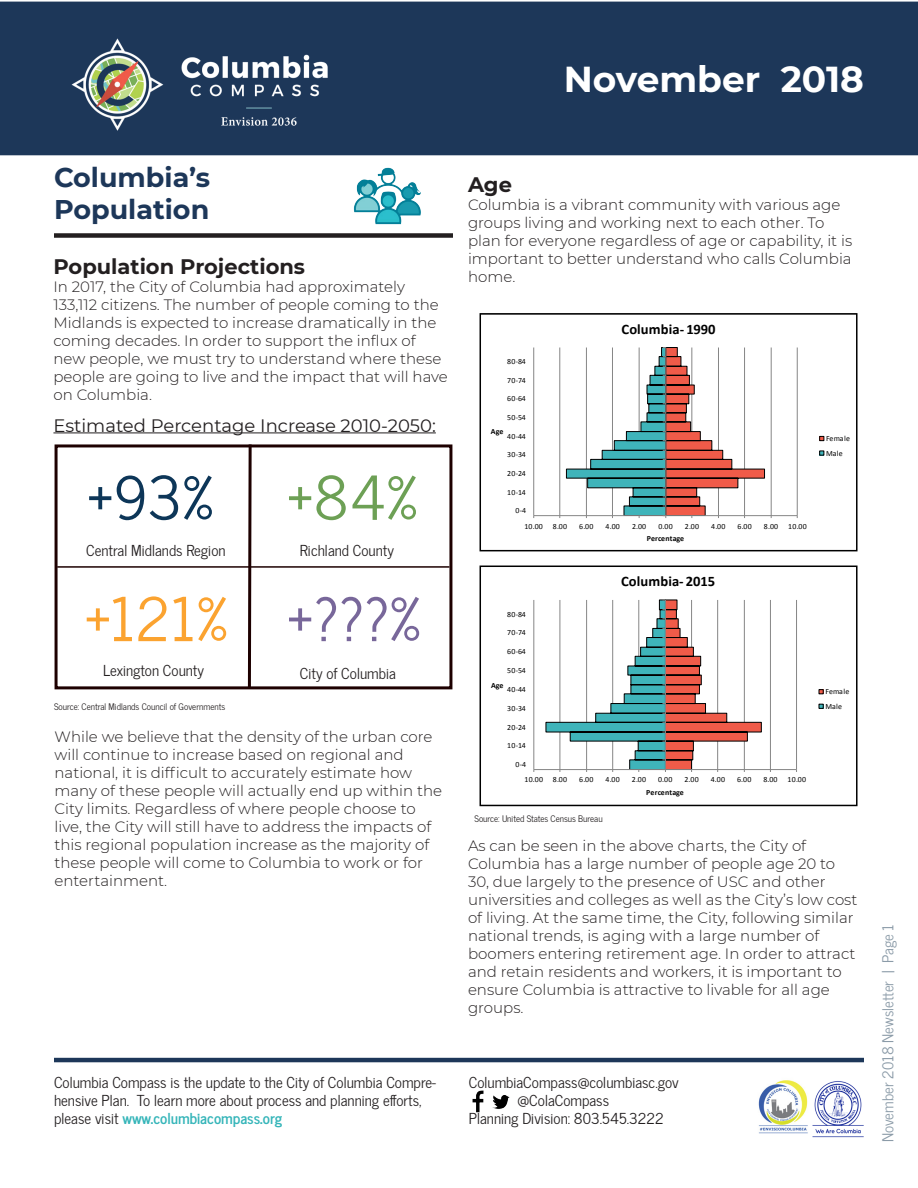
<style>
.page{position:relative;width:918px;height:1188px;background:#fff}
.page>*{position:absolute;margin:0;border:0;box-sizing:border-box;transform-origin:0 0}
.t1{font:60px "News Cycle";color:#fba330}
.t2{font:60px "News Cycle";color:#78679a}
.t3{font:60px "News Cycle";color:#0d3658}
.t4{font:60px "News Cycle";color:#6da055}
.t5{font:700 36px "Montserrat";color:#fff}
.t6{font:700 27px "Montserrat";color:#1d3759}
.t7{font:700 21px "Montserrat";color:#231f20}
.t8{font:18px "Montserrat";color:#231f20}
.t9{font:300 15px/18px "Montserrat";color:#231f20}
.t10{font:15px/18px "News Cycle";color:#231f20}
.t11{font:15px "News Cycle";color:#8b9ba8}
.t12{font:700 14.55px "Calibri";letter-spacing:.005em;color:#000}
.t13{font:9px "News Cycle";color:#231f20}
.t14{font:7.8px "Calibri";letter-spacing:.03em;color:#000}
.t15{font:700 7.8px "Calibri";letter-spacing:.005em;color:#000}
.t16{font:7.8px/14.5px "Calibri";color:#000}
.s1{font-weight:700;color:#35b5b9}
</style>
<div class="page">
<img style="left:812px;top:1081px;width:52px;height:57px">
<img style="left:758px;top:1080px;width:50px;height:54px">
<div style="left:1px;top:2px;width:916px;height:153px;background:#1d3759"></div>
<img style="left:71px;top:38px;width:257px;height:93px">
<hr style="left:54px;top:1058px;width:810px;height:4px;background:#1d3759">
<div style="left:54px;top:233px;width:399px;height:5px;background:#231f20"></div>
<img style="left:472px;top:1091px;width:38px;height:21px">
<img style="left:334px;top:155px;width:108px;height:79px">
<div style="left:55px;top:444px;width:397px;height:245px;border:3px solid #1d0000"></div>
<svg style="left:246px;top:444px;width:7px;height:246px"></svg>
<hr style="left:57px;top:566px;width:392px;height:2px;background:#1d0000">
<hr style="left:53px;top:432px;width:383px;height:1px;background:#231f20">
<svg style="left:533px;top:347px;width:292px;height:171px"></svg>
<div style="left:480px;top:313px;width:378px;height:238px;border:2px solid #000"></div>
<svg style="left:533px;top:599px;width:291px;height:173px"></svg>
<div style="left:480px;top:566px;width:378px;height:240px;border:2px solid #000"></div>
<p class="t5" style="left:564px;top:53px;width:302px">November 2018</p>
<p class="t6" style="left:54px;top:158px;width:158px">Columbia’s</p>
<p class="t6" style="left:54px;top:190px;width:157px">Population</p>
<p class="t7" style="left:53px;top:251px;width:253px">Population Projections</p>
<p class="t9" style="left:53px;top:277px;width:396px">In 2017, the City of Columbia had approximately 133,112 citizens. The number of people coming to the Midlands is expected to increase dramatically in the coming decades. In order to support the influx of new people, we must try to understand where these people are going to live and the impact that will have on Columbia.</p>
<p class="t8" style="left:53px;top:413px;width:384px">Estimated Percentage Increase 2010-2050:</p>
<p class="t3" style="left:87px;top:446px;width:128px">+93%</p>
<p class="t4" style="left:287px;top:446px;width:132px">+84%</p>
<p class="t10" style="left:86px;top:541px;width:141px">Central Midlands Region</p>
<p class="t10" style="left:300px;top:541px;width:96px">Richland County</p>
<p class="t1" style="left:85px;top:568px;width:145px">+121%</p>
<p class="t2" style="left:287px;top:568px;width:135px">+???%</p>
<p class="t10" style="left:103px;top:660px;width:102px">Lexington County</p>
<p class="t10" style="left:300px;top:664px;width:97px">City of Columbia</p>
<p class="t13" style="left:54px;top:699px;width:173px">Source: Central Midlands Council of Governments</p>
<p class="t9" style="left:55px;top:727px;width:389px">While we believe that the density of the urban core will continue to increase based on regional and national, it is difficult to accurately estimate how many of these people will actually end up within the City limits. Regardless of where people choose to live, the City will still have to address the impacts of this regional population increase as the majority of these people will come to Columbia to work or for entertainment.</p>
<p class="t7" style="left:468px;top:169px;width:45px">Age</p>
<p class="t9" style="left:468px;top:195px;width:386px">Columbia is a vibrant community with various age groups living and working next to each other. To plan for everyone regardless of age or capability, it is important to better understand who calls Columbia home.</p>
<p class="t14" style="left:507px;top:356px;width:20px">80-84</p>
<p class="t14" style="left:507px;top:375px;width:20px">70-74</p>
<p class="t14" style="left:507px;top:394px;width:20px">60-64</p>
<p class="t14" style="left:507px;top:412px;width:20px">50-54</p>
<p class="t15" style="left:491px;top:427px;width:14px">Age</p>
<p class="t14" style="left:507px;top:431px;width:20px">40-44</p>
<p class="t14" style="left:507px;top:450px;width:20px">30-34</p>
<p class="t14" style="left:507px;top:468px;width:20px">20-24</p>
<p class="t14" style="left:507px;top:487px;width:20px">10-14</p>
<p class="t14" style="left:515px;top:506px;width:12px">0-4</p>
<p class="t12" style="left:622px;top:319px;width:95px">Columbia- 1990</p>
<p class="t14" style="left:524px;top:521px;width:20px">10.00</p>
<p class="t14" style="left:553px;top:521px;width:16px">8.00</p>
<p class="t14" style="left:579px;top:521px;width:16px">6.00</p>
<p class="t14" style="left:606px;top:521px;width:16px">4.00</p>
<p class="t14" style="left:632px;top:521px;width:16px">2.00</p>
<p class="t14" style="left:658px;top:521px;width:16px">0.00</p>
<p class="t14" style="left:685px;top:521px;width:16px">2.00</p>
<p class="t14" style="left:711px;top:521px;width:16px">4.00</p>
<p class="t14" style="left:738px;top:521px;width:16px">6.00</p>
<p class="t14" style="left:764px;top:521px;width:16px">8.00</p>
<p class="t14" style="left:788px;top:521px;width:20px">10.00</p>
<p class="t15" style="left:647px;top:533px;width:39px">Percentage</p>
<p class="t14" style="left:507px;top:609px;width:20px">80-84</p>
<p class="t14" style="left:507px;top:628px;width:20px">70-74</p>
<p class="t14" style="left:507px;top:647px;width:20px">60-64</p>
<p class="t14" style="left:507px;top:666px;width:20px">50-54</p>
<p class="t15" style="left:491px;top:680px;width:14px">Age</p>
<p class="t14" style="left:507px;top:684px;width:20px">40-44</p>
<p class="t14" style="left:507px;top:703px;width:20px">30-34</p>
<p class="t14" style="left:507px;top:722px;width:20px">20-24</p>
<p class="t14" style="left:507px;top:741px;width:20px">10-14</p>
<p class="t14" style="left:515px;top:760px;width:12px">0-4</p>
<p class="t12" style="left:621px;top:572px;width:96px">Columbia- 2015</p>
<p class="t14" style="left:524px;top:775px;width:44px">10.00 8.00</p>
<p class="t14" style="left:579px;top:775px;width:16px">6.00</p>
<p class="t14" style="left:605px;top:775px;width:16px">4.00</p>
<p class="t14" style="left:632px;top:775px;width:16px">2.00</p>
<p class="t14" style="left:658px;top:775px;width:16px">0.00</p>
<p class="t14" style="left:684px;top:775px;width:16px">2.00</p>
<p class="t14" style="left:711px;top:775px;width:16px">4.00</p>
<p class="t14" style="left:737px;top:775px;width:16px">6.00</p>
<p class="t14" style="left:763px;top:775px;width:16px">8.00</p>
<p class="t14" style="left:788px;top:775px;width:20px">10.00</p>
<p class="t13" style="left:474px;top:811px;width:130px">Source: United States Census Bureau</p>
<p class="t15" style="left:646px;top:787px;width:39px">Percentage</p>
<p class="t16" style="left:826px;top:431px;width:25px">Female<br>Male</p>
<p class="t16" style="left:825px;top:684px;width:25px">Female<br>Male</p>
<p class="t9" style="left:468px;top:837px;width:391px">As can be seen in the above charts, the City of Columbia has a large number of people age 20 to 30, due largely to the presence of USC and other universities and colleges as well as the City’s low cost of living. At the same time, the City, following similar national trends, is aging with a large number of boomers entering retirement age. In order to attract and retain residents and workers, it is important to ensure Columbia is attractive to livable for all age groups.</p>
<p class="t10" style="left:54px;top:1073px;width:383px">Columbia Compass is the update to the City of Columbia Compre&shy;hensive Plan. To learn more about process and planning efforts, please visit <span class="s1">www.columbiacompass.org</span></p>
<p class="t10" style="left:469px;top:1073px;width:212px">ColumbiaCompass@columbiasc.gov</p>
<p class="t10" style="left:518px;top:1091px;width:93px">@ColaCompass</p>
<p class="t10" style="left:469px;top:1109px;width:197px">Planning Division: 803.545.3222</p>
<p class="t11" style="left:875px;top:1142px;width:220px;rotate:-90deg">November 2018 Newsletter | Page 1</p>
</div>
